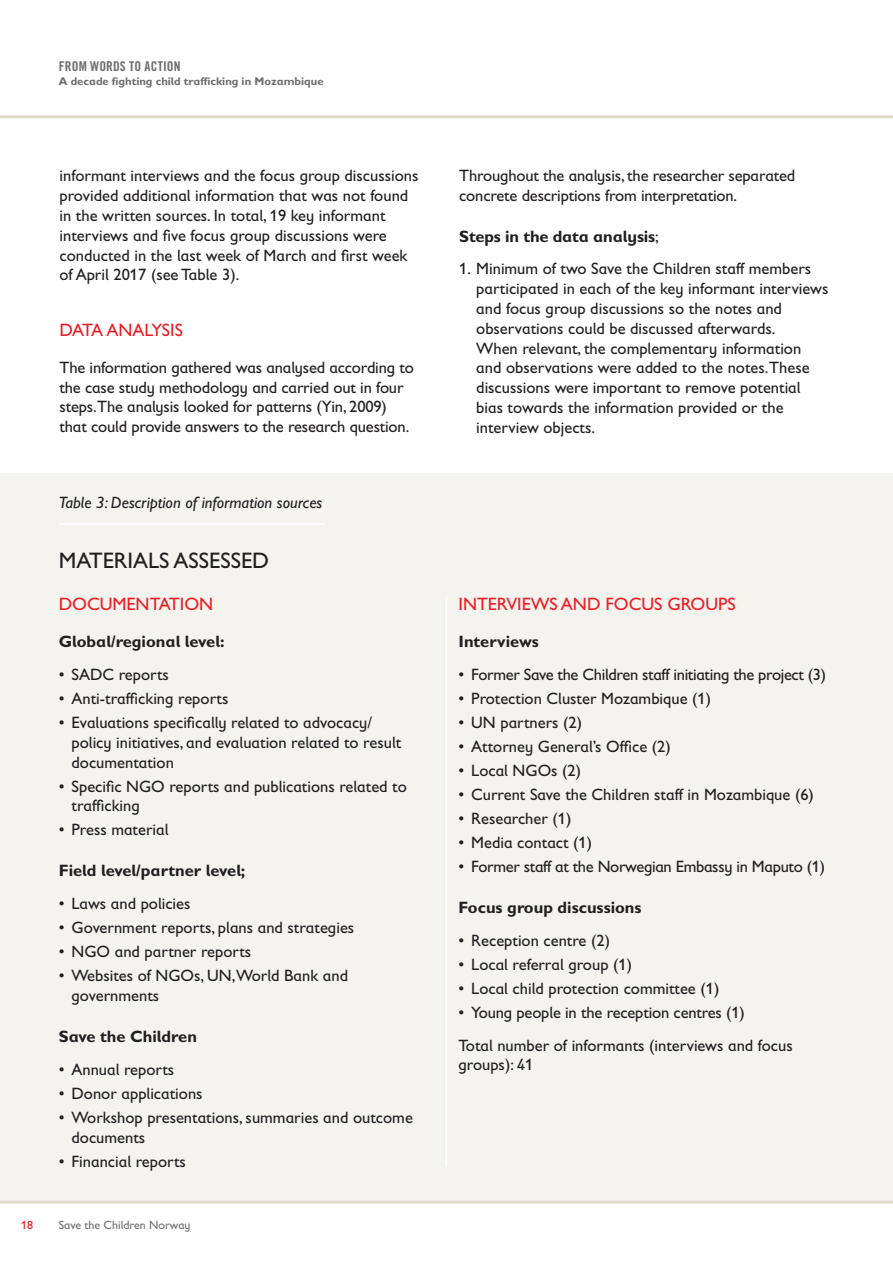
<style>
.page{position:relative;width:893px;height:1263px;background:#fff}
.page>*{position:absolute;margin:0;border:0;box-sizing:border-box;transform-origin:0 0}
.Body_Text{font:22.5px "Gill Sans Infant Std";color:#231f20}
.Body_Text-2{font:18px "Gill Sans Infant Std";color:#ee1d23}
.B_Head{font:18px "Gill Sans Infant Std";letter-spacing:-.01em;color:#ee1d23}
.Body_Text-3{font:16.5px/19.8px "Gill Sans Infant Std";color:#231f20}
.Body_Text-4{font:700 16.5px "Gill Sans Infant Std";color:#231f20}
.Body_Text-5{font:16.5px "Gill Sans Infant Std";letter-spacing:-.02em;color:#231f20}
.Body_Text-6{font:italic 16.5px "Gill Sans Infant Std";color:#231f20}
.t1{font:13.5px "Trade Gothic LT Std Bd Cn 20";letter-spacing:.01em;color:#6c6d70}
.t2{font:12px "Gill Sans Infant Std";color:#6c6d70}
.t3{font:12px "Gill Sans Infant Std";color:#ee1d23}
.t4{font:700 11.25px "Gill Sans Infant Std";color:#6c6d70}
.s1{font-weight:400}
</style>
<div class="page">
<hr style="left:0;top:115px;width:893px;height:3px;background:#e0dccb">
<hr style="left:0;top:1200px;width:893px;height:3px;background:#e0dccb">
<div style="left:0;top:473px;width:892px;height:727px;background:#f4f3ee"></div>
<hr style="left:446px;top:597px;width:1px;height:569px;background:#fff">
<hr style="left:59px;top:523px;width:266px;height:2px;background:#fff">
<p class="t1" style="left:59px;top:58px;width:123px">FROM WORDS TO ACTION</p>
<p class="t4" style="left:59px;top:75px;width:266px">A decade fighting child trafficking in Mozambique</p>
<p class="Body_Text-3" style="left:60px;top:166px;width:360px">informant interviews and the focus group discussions provided additional information that was not found in the written sources. In total, 19 key informant interviews and five focus group discussions were conducted in the last week of March and first week of April 2017 (see Table 3).</p>
<p class="B_Head" style="left:60px;top:320px;width:125px">DATA ANALYSIS</p>
<p class="Body_Text-3" style="left:60px;top:357px;width:356px">The information gathered was analysed according to the case study methodology and carried out in four steps.The analysis looked for patterns (Yin, 2009) that could provide answers to the research question.</p>
<p class="Body_Text-6" style="left:59px;top:493px;width:265px">Table 3: Description of information sources</p>
<p class="Body_Text" style="left:59px;top:547px;width:212px">MATERIALS ASSESSED</p>
<p class="Body_Text-2" style="left:59px;top:594px;width:156px">DOCUMENTATION</p>
<p class="Body_Text-4" style="left:59px;top:632px;width:167px">Global/regional level:</p>
<p class="Body_Text-3" style="left:59px;top:664px;width:112px">• SADC reports</p>
<p class="Body_Text-3" style="left:59px;top:688px;width:171px">• Anti-trafficking reports</p>
<p class="Body_Text-3" style="left:72px;top:712px;width:331px;text-indent:-13px">• Evaluations specifically related to advocacy/ policy initiatives, and evaluation related to result documentation</p>
<p class="Body_Text-3" style="left:72px;top:776px;width:337px;text-indent:-13px">• Specific NGO reports and publications related to trafficking</p>
<p class="Body_Text-3" style="left:59px;top:820px;width:111px">• Press material</p>
<p class="Body_Text-4" style="left:59px;top:861px;width:188px">Field level/partner level;</p>
<p class="Body_Text-3" style="left:59px;top:893px;width:133px">• Laws and policies</p>
<p class="Body_Text-3" style="left:59px;top:917px;width:297px">• Government reports, plans and strategies</p>
<p class="Body_Text-3" style="left:59px;top:942px;width:194px">• NGO and partner reports</p>
<p class="Body_Text-3" style="left:72px;top:966px;width:278px;text-indent:-13px">• Websites of NGOs, UN,World Bank and governments</p>
<p class="Body_Text-4" style="left:59px;top:1027px;width:140px">Save the Children</p>
<p class="Body_Text-3" style="left:59px;top:1059px;width:117px">• Annual reports</p>
<p class="Body_Text-3" style="left:59px;top:1083px;width:145px">• Donor applications</p>
<p class="Body_Text-3" style="left:72px;top:1107px;width:343px;text-indent:-13px">• Workshop presentations, summaries and outcome documents</p>
<p class="Body_Text-3" style="left:59px;top:1151px;width:129px">• Financial reports</p>
<p class="t3" style="left:21px;top:1218px;width:13px">18</p>
<p class="t2" style="left:59px;top:1218px;width:133px">Save the Children Norway</p>
<p class="Body_Text-3" style="left:459px;top:166px;width:338px">Throughout the analysis, the researcher separated concrete descriptions from interpretation.</p>
<p class="Body_Text-4" style="left:459px;top:226px;width:201px">Steps in the data analysis<span class="s1">;</span></p>
<p class="Body_Text-3" style="left:476px;top:259px;width:354px;text-indent:-17px">1. Minimum of two Save the Children staff members participated in each of the key informant interviews and focus group discussions so the notes and observations could be discussed afterwards.<br>When relevant, the complementary information and observations were added to the notes.These discussions were important to remove potential bias towards the information provided or the interview objects.</p>
<p class="Body_Text-2" style="left:458px;top:594px;width:279px">INTERVIEWS AND FOCUS GROUPS</p>
<p class="Body_Text-4" style="left:458px;top:632px;width:82px">Interviews</p>
<p class="Body_Text-5" style="left:458px;top:665px;width:369px">• Former Save the Children staff initiating the project (3)</p>
<p class="Body_Text-3" style="left:458px;top:688px;width:254px">• Protection Cluster Mozambique (1)</p>
<p class="Body_Text-3" style="left:458px;top:712px;width:125px">• UN partners (2)</p>
<p class="Body_Text-3" style="left:458px;top:736px;width:214px">• Attorney General’s Office (2)</p>
<p class="Body_Text-3" style="left:458px;top:760px;width:124px">• Local NGOs (2)</p>
<p class="Body_Text-3" style="left:458px;top:784px;width:357px">• Current Save the Children staff in Mozambique (6)</p>
<p class="Body_Text-3" style="left:458px;top:808px;width:114px">• Researcher (1)</p>
<p class="Body_Text-3" style="left:458px;top:833px;width:135px">• Media contact (1)</p>
<p class="Body_Text-5" style="left:458px;top:857px;width:368px">• Former staff at the Norwegian Embassy in Maputo (1)</p>
<p class="Body_Text-4" style="left:458px;top:898px;width:185px">Focus group discussions</p>
<p class="Body_Text-3" style="left:458px;top:930px;width:153px">• Reception centre (2)</p>
<p class="Body_Text-3" style="left:458px;top:954px;width:175px">• Local referral group (1)</p>
<p class="Body_Text-3" style="left:458px;top:978px;width:262px">• Local child protection committee (1)</p>
<p class="Body_Text-3" style="left:458px;top:1002px;width:288px">• Young people in the reception centres (1)</p>
<p class="Body_Text-3" style="left:458px;top:1035px;width:336px">Total number of informants (interviews and focus groups): 41</p>
</div>
